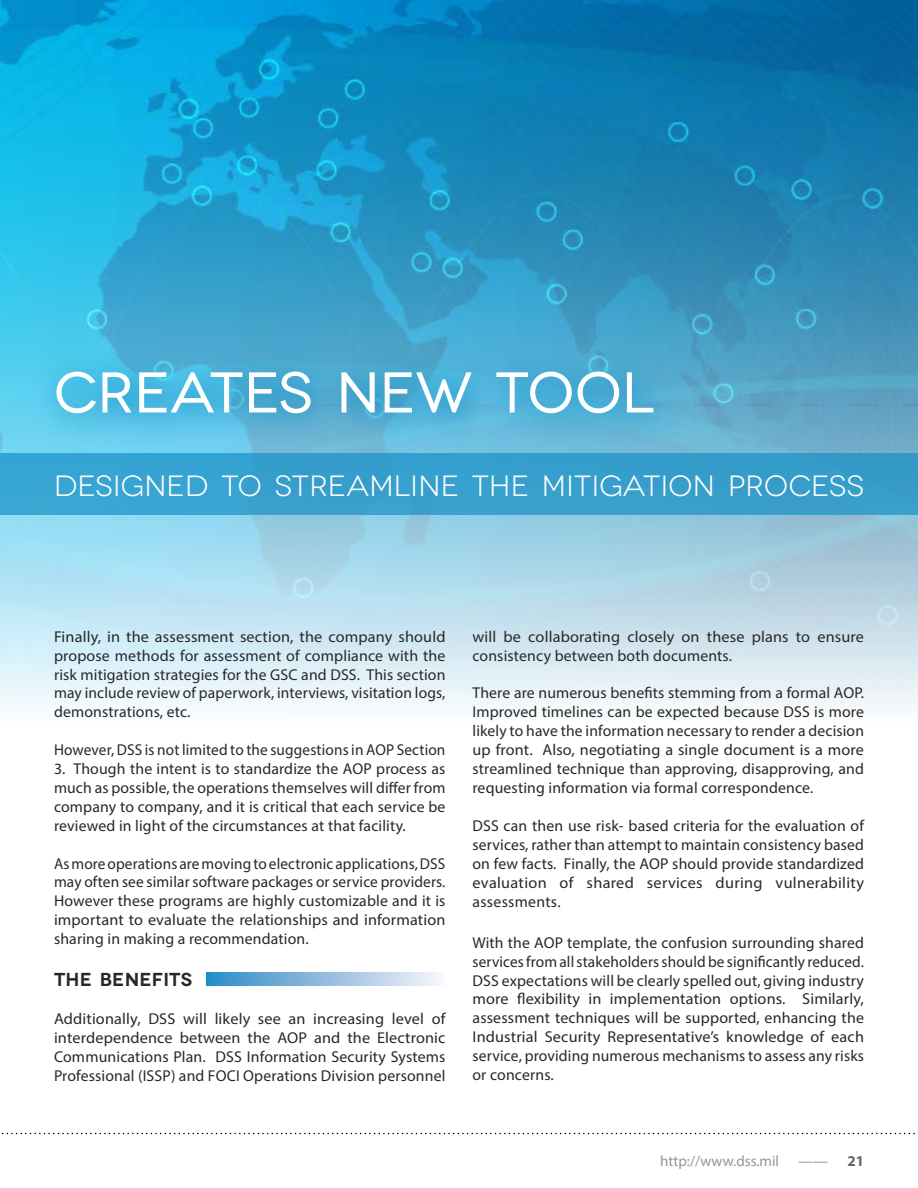
<style>
.page{position:relative;width:918px;height:1188px;background:#fff}
.page>*{position:absolute;margin:0;border:0;box-sizing:border-box;transform-origin:0 0}
.t1{font:57.3px "Novecentowide";color:#fff}
.t2{font:29.25px "Novecentowide";letter-spacing:.01em;color:#fff}
.t3{font:600 18.75px "Novecentowide";letter-spacing:.01em;color:#292829}
.t4{font:15.75px/18.9px "Myriad Pro";letter-spacing:.01em;color:#292829;text-align:justify}
.t5{font:15px "Myriad Pro";color:#939598}
.t6{font:700 15px "Myriad Pro";color:#636466}
</style>
<div class="page">
<svg style="left:1px;top:1133px;width:914px;height:1px"></svg>
<img style="left:0;top:0;width:918px;height:706px">
<svg style="left:32px;top:347px;width:654px;height:100px;background:#52b3d9"></svg>
<div style="left:0;top:454px;width:918px;height:61px;background:#379fcc"></div>
<svg style="left:206px;top:973px;width:233px;height:13px;background:#90bdde"></svg>
<h1 class="t1" style="left:54px;top:359px;width:602px">CREATES NEW TOOL</h1>
<h2 class="t2" style="left:54px;top:469px;width:811px">DESIGNED TO STREAMLINE THE MITIGATION PROCESS</h2>
<p class="t4" style="left:54px;top:627px;width:393px">Finally, in the assessment section, the company should propose methods for assessment of compliance with the risk mitigation strategies for the GSC and DSS. This section may include review of paperwork, interviews, visitation logs, demonstrations, etc.</p>
<p class="t4" style="left:54px;top:740px;width:393px">However, DSS is not limited to the suggestions in AOP Section</p>
<p class="t4" style="left:54px;top:759px;width:393px">3. Though the intent is to standardize the AOP process as much as possible, the operations themselves will differ from company to company, and it is critical that each service be reviewed in light of the circumstances at that facility.</p>
<p class="t4" style="left:54px;top:854px;width:393px">As more operations are moving to electronic applications, DSS may often see similar software packages or service providers.<br>However these programs are highly customizable and it is important to evaluate the relationships and information sharing in making a recommendation.</p>
<p class="t3" style="left:54px;top:968px;width:140px">THE BENEFITS</p>
<p class="t4" style="left:54px;top:1009px;width:393px">Additionally, DSS will likely see an increasing level of interdependence between the AOP and the Electronic Communications Plan. DSS Information Security Systems Professional (ISSP) and FOCI Operations Division personnel</p>
<p class="t4" style="left:472px;top:627px;width:393px">will be collaborating closely on these plans to ensure consistency between both documents.</p>
<p class="t4" style="left:472px;top:683px;width:393px">There are numerous benefits stemming from a formal AOP.<br>Improved timelines can be expected because DSS is more likely to have the information necessary to render a decision up front. Also, negotiating a single document is a more streamlined technique than approving, disapproving, and requesting information via formal correspondence.</p>
<p class="t4" style="left:472px;top:816px;width:393px">DSS can then use risk- based criteria for the evaluation of services, rather than attempt to maintain consistency based on few facts. Finally, the AOP should provide standardized evaluation of shared services during vulnerability assessments.</p>
<p class="t4" style="left:472px;top:933px;width:393px">With the AOP template, the confusion surrounding shared services from all stakeholders should be significantly reduced.<br>DSS expectations will be clearly spelled out, giving industry more flexibility in implementation options. Similarly, assessment techniques will be supported, enhancing the Industrial Security Representative’s knowledge of each service, providing numerous mechanisms to assess any risks or concerns.</p>
<p class="t5" style="left:660px;top:1152px;width:120px">http://www.dss.mil</p>
<p class="t5" style="left:798px;top:1152px;width:31px">——</p>
<p class="t6" style="left:847px;top:1151px;width:18px">21</p>
</div>
